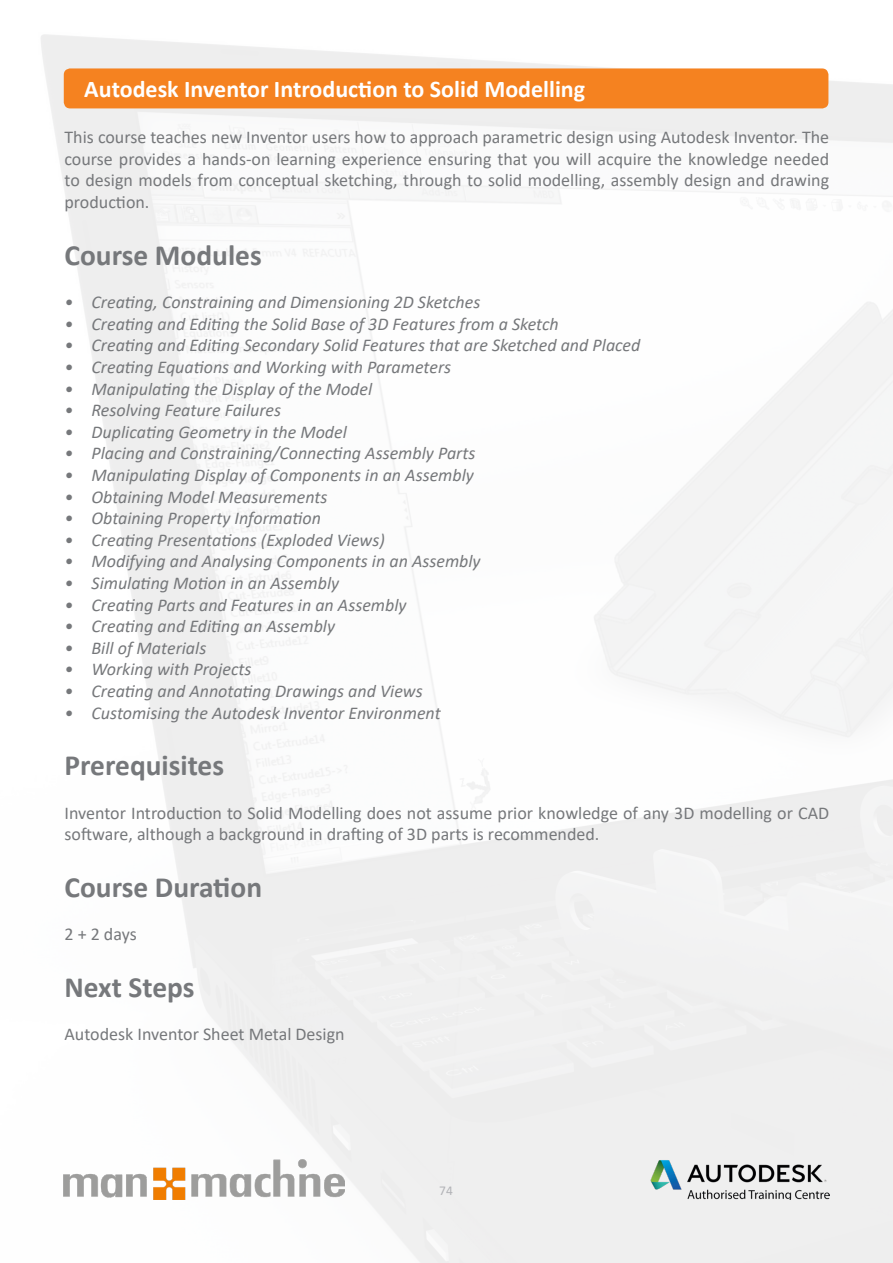
<style>
.page{position:relative;width:893px;height:1263px;background:#fff}
.page>*{position:absolute;margin:0;border:0;box-sizing:border-box;transform-origin:0 0}
.t1{font:700 29.4px "Calibri";color:#76787b}
.t2{font:700 24px "Calibri";color:#fff}
.t3{font:italic 18px "Calibri";color:#76787b}
.t4{font:18px/21.6px "Calibri";color:#76787b;text-align:justify}
.t5{font:13.5px "Calibri";color:#b2b3b7}
</style>
<div class="page">
<img style="left:41px;top:34px;width:852px;height:1229px">
<div style="left:64px;top:68px;width:764px;height:40px;background:#f58220;border-radius:6px"></div>
<img style="left:64px;top:1159px;width:280px;height:40px">
<img style="left:651px;top:1159px;width:178px;height:40px">
<p class="t2" style="left:84px;top:73px;width:502px">Autodesk Inventor Introduction to Solid Modelling</p>
<p class="t4" style="left:65px;top:126px;width:766px">This course teaches new Inventor users how to approach parametric design using Autodesk Inventor. The course provides a hands-on learning experience ensuring that you will acquire the knowledge needed to design models from conceptual sketching, through to solid modelling, assembly design and drawing production.</p>
<p class="t1" style="left:65px;top:234px;width:199px">Course Modules</p>
<p class="t3" style="left:65px;top:290px;width:417px">• Creating, Constraining and Dimensioning 2D Sketches</p>
<p class="t3" style="left:65px;top:311px;width:496px">• Creating and Editing the Solid Base of 3D Features from a Sketch</p>
<p class="t3" style="left:65px;top:333px;width:577px">• Creating and Editing Secondary Solid Features that are Sketched and Placed</p>
<p class="t3" style="left:65px;top:354px;width:388px">• Creating Equations and Working with Parameters</p>
<p class="t3" style="left:65px;top:376px;width:309px">• Manipulating the Display of the Model</p>
<p class="t3" style="left:65px;top:398px;width:218px">• Resolving Feature Failures</p>
<p class="t3" style="left:65px;top:419px;width:284px">• Duplicating Geometry in the Model</p>
<p class="t3" style="left:65px;top:441px;width:412px">• Placing and Constraining/Connecting Assembly Parts</p>
<p class="t3" style="left:65px;top:462px;width:411px">• Manipulating Display of Components in an Assembly</p>
<p class="t3" style="left:65px;top:484px;width:264px">• Obtaining Model Measurements</p>
<p class="t3" style="left:65px;top:506px;width:258px">• Obtaining Property Information</p>
<p class="t3" style="left:65px;top:527px;width:322px">• Creating Presentations (Exploded Views)</p>
<p class="t3" style="left:65px;top:549px;width:418px">• Modifying and Analysing Components in an Assembly</p>
<p class="t3" style="left:65px;top:570px;width:276px">• Simulating Motion in an Assembly</p>
<p class="t3" style="left:65px;top:592px;width:344px">• Creating Parts and Features in an Assembly</p>
<p class="t3" style="left:65px;top:614px;width:272px">• Creating and Editing an Assembly</p>
<p class="t3" style="left:65px;top:635px;width:143px">• Bill of Materials</p>
<p class="t3" style="left:65px;top:657px;width:189px">• Working with Projects</p>
<p class="t3" style="left:65px;top:678px;width:360px">• Creating and Annotating Drawings and Views</p>
<p class="t3" style="left:65px;top:700px;width:378px">• Customising the Autodesk Inventor Environment</p>
<p class="t1" style="left:65px;top:745px;width:161px">Prerequisites</p>
<p class="t4" style="left:65px;top:801px;width:766px">Inventor Introduction to Solid Modelling does not assume prior knowledge of any 3D modelling or CAD software, although a background in drafting of 3D parts is recommended.</p>
<p class="t1" style="left:65px;top:866px;width:199px">Course Duration</p>
<p class="t4" style="left:65px;top:923px;width:74px">2 + 2 days</p>
<p class="t1" style="left:65px;top:967px;width:131px">Next Steps</p>
<p class="t4" style="left:65px;top:1023px;width:282px">Autodesk Inventor Sheet Metal Design</p>
<p class="t5" style="left:439px;top:1181px;width:15px">74</p>
</div>
